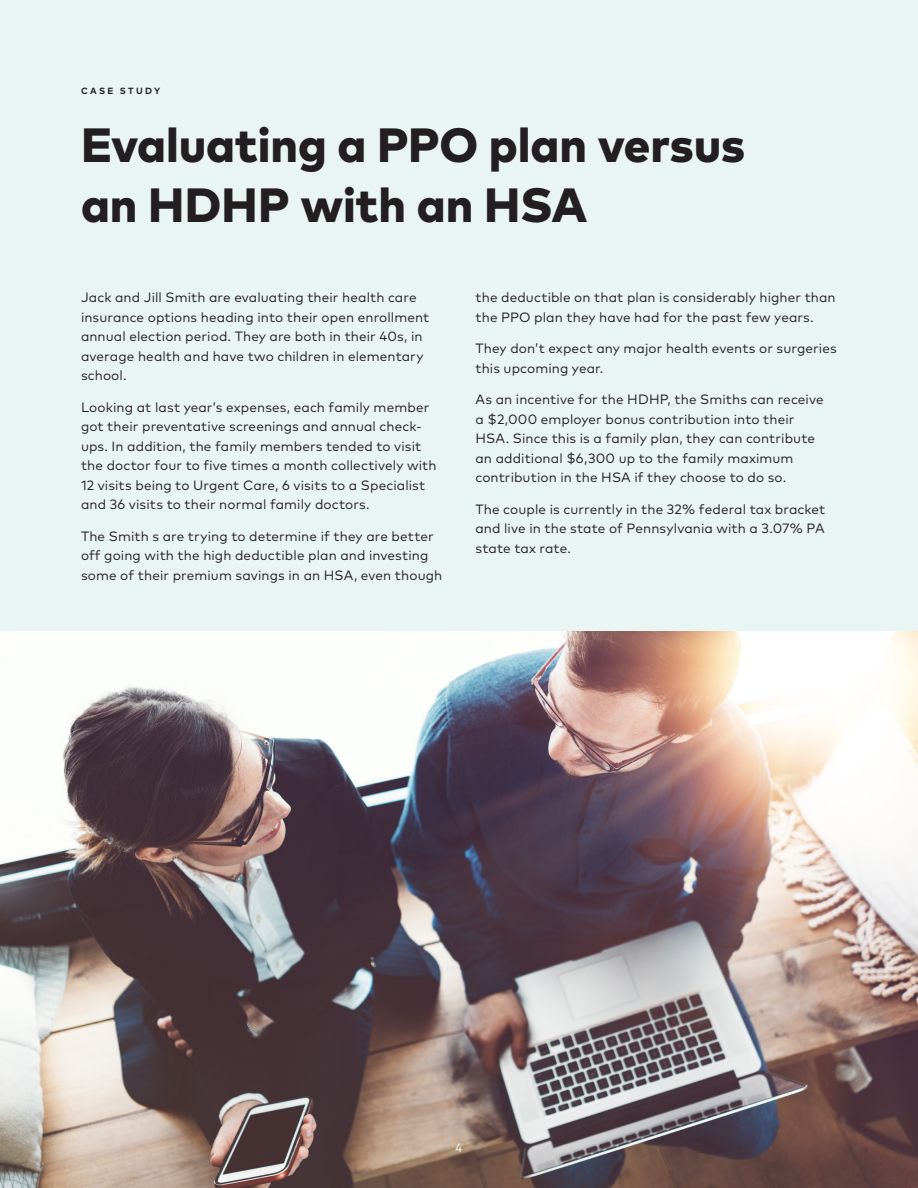
<style>
.page{position:relative;width:918px;height:1188px;background:#e9f5f2}
.page>*{position:absolute;margin:0;border:0;box-sizing:border-box;transform-origin:0 0}
.t1{font:800 48px/60px "Mark Pro";letter-spacing:-.005em;color:#231f20}
.t2{font:13.5px/19.5px "Mark Pro";letter-spacing:.01em;color:#231f20}
.t3{font:12px "Mark Pro";color:#fff}
.t4{font:700 9px "Mark Pro";letter-spacing:.26em;color:#231f20}
</style>
<div class="page">
<img style="left:0;top:632px;width:918px;height:556px">
<p class="t4" style="left:81px;top:83px;width:81px">CASE STUDY</p>
<h1 class="t1" style="left:81px;top:111px;width:666px">Evaluating a PPO plan versus an HDHP with an HSA</h1>
<p class="t2" style="left:81px;top:287px;width:350px">Jack and Jill Smith are evaluating their health care insurance options heading into their open enrollment annual election period. They are both in their 40s, in average health and have two children in elementary school.</p>
<p class="t2" style="left:81px;top:396px;width:357px">Looking at last year’s expenses, each family member got their preventative screenings and annual check&shy;ups. In addition, the family members tended to visit the doctor four to five times a month collectively with 12 visits being to Urgent Care, 6 visits to a Specialist and 36 visits to their normal family doctors.</p>
<p class="t2" style="left:81px;top:525px;width:363px">The Smith s are trying to determine if they are better off going with the high deductible plan and investing some of their premium savings in an HSA, even though</p>
<p class="t2" style="left:475px;top:287px;width:362px">the deductible on that plan is considerably higher than the PPO plan they have had for the past few years.</p>
<p class="t2" style="left:475px;top:338px;width:363px">They don’t expect any major health events or surgeries this upcoming year.</p>
<p class="t2" style="left:475px;top:389px;width:350px">As an incentive for the HDHP, the Smiths can receive a $2,000 employer bonus contribution into their HSA. Since this is a family plan, they can contribute an additional $6,300 up to the family maximum contribution in the HSA if they choose to do so.</p>
<p class="t2" style="left:475px;top:498px;width:351px;text-align:justify">The couple is currently in the 32% federal tax bracket and live in the state of Pennsylvania with a 3.07% PA state tax rate.</p>
<p class="t3" style="left:456px;top:1139px;width:8px">4</p>
</div>
